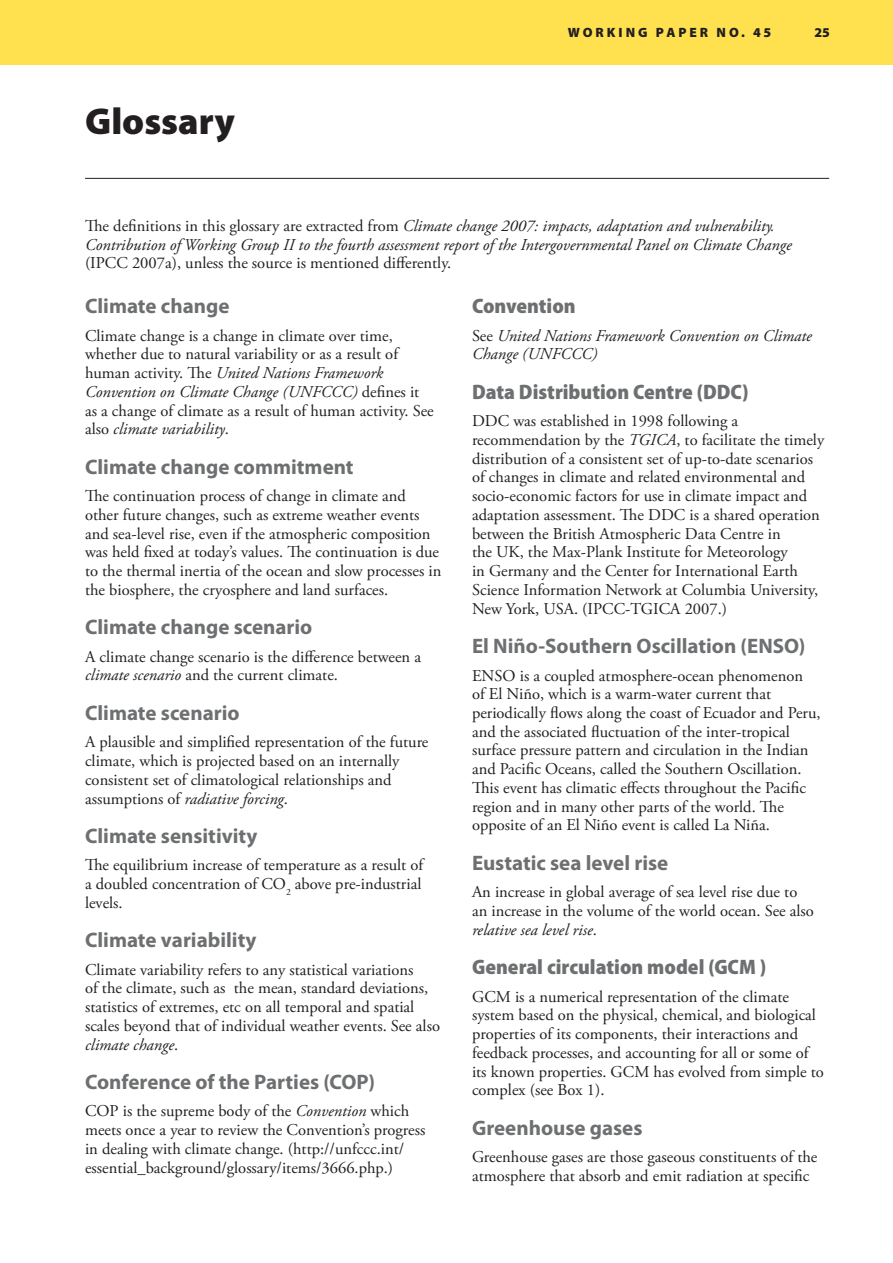
<style>
.page{position:relative;width:893px;height:1263px;background:#fff}
.page>*{position:absolute;margin:0;border:0;box-sizing:border-box;transform-origin:0 0}
.t1{font:900 37.5px "Myriad Pro";color:#231f20}
.t2{font:700 21px "Myriad Pro";color:#6d6f71}
.t3{font:900 semi-condensed 21px "Myriad Pro";color:#6d6f71}
.t4{font:16.5px/18.8px "Adobe Garamond Pro";color:#231f20}
.t5{font:italic 16.5px/18.8px "Adobe Garamond Pro";color:#231f20}
.t6{font:900 13.5px "Myriad Pro";letter-spacing:.22em;color:#231f20}
.s1{font-style:normal}
.s2{font-style:italic}
</style>
<div class="page">
<div style="left:0;top:0;width:893px;height:65px;background:#ffe14f"></div>
<hr style="left:85px;top:178px;width:744px;height:1px;background:#231f20">
<h1 class="t1" style="left:85px;top:97px;width:151px">GLOSSARY</h1>
<p class="t6" style="left:568px;top:24px;width:205px">W ORKING PAPER N O. 45</p>
<p class="t6" style="left:814px;top:24px;width:17px">25</p>
<p class="t5" style="left:85px;top:217px;width:708px"><span class="s1">The definitions in this glossary are extracted from</span> Climate change 2007: impacts, adaptation and vulnerability.<br>Contribution of Working Group II to the fourth assessment report of the Intergovernmental Panel on Climate Change</p>
<p class="t4" style="left:85px;top:254px;width:368px">(IPCC 2007a), unless the source is mentioned differently.</p>
<p class="t2" style="left:85px;top:293px;width:146px">Climate change</p>
<p class="t4" style="left:85px;top:327px;width:350px">Climate change is a change in climate over time, whether due to natural variability or as a result of human activity. The <span class="s2">United Nations Framework Convention on Climate Change (UNFCCC)</span> defines it as a change of climate as a result of human activity. See also <span class="s2">climate variability</span>.</p>
<p class="t2" style="left:85px;top:453px;width:270px">Climate change commitment</p>
<p class="t4" style="left:85px;top:487px;width:358px">The continuation process of change in climate and other future changes, such as extreme weather events and sea-level rise, even if the atmospheric composition was held fixed at today’s values. The continuation is due to the thermal inertia of the ocean and slow processes in the biosphere, the cryosphere and land surfaces.</p>
<p class="t2" style="left:85px;top:614px;width:229px">Climate change scenario</p>
<p class="t4" style="left:85px;top:648px;width:338px">A climate change scenario is the difference between a <span class="s2">climate scenario</span> and the current climate.</p>
<p class="t2" style="left:85px;top:699px;width:156px">Climate scenario</p>
<p class="t4" style="left:85px;top:733px;width:345px">A plausible and simplified representation of the future climate, which is projected based on an internally consistent set of climatological relationships and assumptions of <span class="s2">radiative forcing</span>.</p>
<p class="t2" style="left:85px;top:822px;width:174px">Climate sensitivity</p>
<p class="t4" style="left:85px;top:856px;width:340px;text-align:justify">The equilibrium increase of temperature as a result of a doubled concentration of CO<sub>2</sub> above pre-industrial levels.</p>
<p class="t2" style="left:85px;top:926px;width:173px">Climate variability</p>
<p class="t4" style="left:85px;top:960px;width:356px">Climate variability refers to any statistical variations<br>of the climate, such as the mean, standard deviations, statistics of extremes, etc on all temporal and spatial scales beyond that of individual weather events. See also <span class="s2">climate change</span>.</p>
<p class="t2" style="left:85px;top:1068px;width:292px">Conference of the Parties (COP)</p>
<p class="t4" style="left:85px;top:1102px;width:342px">COP is the supreme body of the <span class="s2">Convention</span> which meets once a year to review the Convention’s progress in dealing with climate change. (http://unfccc.int/ essential_background/glossary/items/3666.php.)</p>
<p class="t3" style="left:472px;top:292px;width:105px">Convention</p>
<p class="t5" style="left:472px;top:326px;width:341px"><span class="s1">See</span> United Nations Framework Convention on Climate<br>Change (UNFCCC)</p>
<p class="t3" style="left:472px;top:378px;width:278px">Data Distribution Centre (DDC)</p>
<p class="t4" style="left:472px;top:412px;width:354px">DDC was established in 1998 following a recommendation by the <span class="s2">TGICA</span>, to facilitate the timely distribution of a consistent set of up-to-date scenarios of changes in climate and related environmental and socio-economic factors for use in climate impact and adaptation assessment. The DDC is a shared operation between the British Atmospheric Data Centre in<br>the UK, the Max-Plank Institute for Meteorology<br>in Germany and the Center for International Earth Science Information Network at Columbia University, New York, USA. (IPCC-TGICA 2007.)</p>
<p class="t2" style="left:472px;top:632px;width:335px">El Niño-Southern Oscillation (ENSO)</p>
<p class="t4" style="left:472px;top:666px;width:350px">ENSO is a coupled atmosphere-ocean phenomenon<br>of El Niño, which is a warm-water current that periodically flows along the coast of Ecuador and Peru, and the associated fluctuation of the inter-tropical surface pressure pattern and circulation in the Indian and Pacific Oceans, called the Southern Oscillation.<br>This event has climatic effects throughout the Pacific region and in many other parts of the world. The opposite of an El Niño event is called La Niña.</p>
<p class="t2" style="left:472px;top:849px;width:198px">Eustatic sea level rise</p>
<p class="t4" style="left:472px;top:883px;width:343px">An increase in global average of sea level rise due to an increase in the volume of the world ocean. See also <span class="s2">relative sea level rise</span>.</p>
<p class="t3" style="left:472px;top:953px;width:296px">General circulation model (GCM )</p>
<p class="t4" style="left:472px;top:987px;width:353px">GCM is a numerical representation of the climate system based on the physical, chemical, and biological properties of its components, their interactions and feedback processes, and accounting for all or some of its known properties. GCM has evolved from simple to complex (see Box 1).</p>
<p class="t2" style="left:472px;top:1114px;width:172px">Greenhouse gases</p>
<p class="t4" style="left:472px;top:1148px;width:347px">Greenhouse gases are those gaseous constituents of the atmosphere that absorb and emit radiation at specific</p>
</div>
